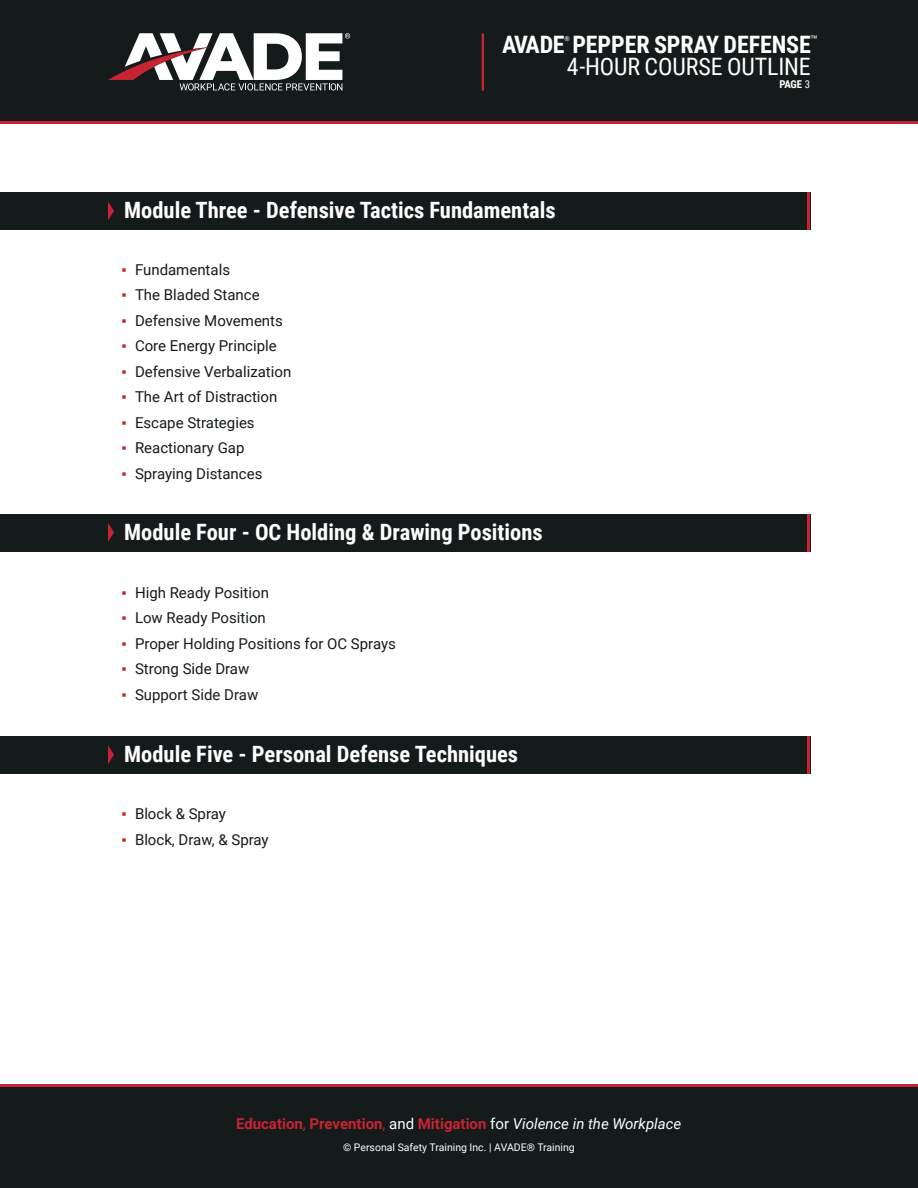
<style>
.page{position:relative;width:918px;height:1188px;background:#fff}
.page>*{position:absolute;margin:0;border:0;box-sizing:border-box;transform-origin:0 0}
.t1{font:700 24px "Roboto Condensed";letter-spacing:-.005em;color:#fff}
.t2{font:24px "Roboto Condensed";letter-spacing:-.005em;color:#fff}
.t3{font:700 22.5px "Roboto Condensed";color:#fff}
.t4{font:15px "Roboto";color:#151a1b}
.t5{font:700 15px "Roboto";color:#c72433}
.t6{font:12px "Roboto";color:#fff}
.t7{font:700 10.8px "Roboto Condensed";color:#fff}
.t8{font:10.5px "Roboto";color:#fff}
.t9{font:700 6.75px "Roboto Condensed";color:#fff}
.s1{font-family:"Arial";color:#c72433}
.s2{font-weight:400}
.s3{font-weight:400;color:#fff}
.s4{font-weight:400;font-style:italic;color:#fff}
</style>
<div class="page">
<div style="left:0;top:10px;width:918px;height:114px;background:#c72433"></div>
<div style="left:0;top:0;width:918px;height:121px;background:#151a1b"></div>
<svg style="left:108px;top:33px;width:242px;height:58px"></svg>
<hr style="left:482px;top:33px;width:2px;height:58px;background:#c72433">
<div style="left:0;top:1084px;width:918px;height:62px;background:#c72433"></div>
<div style="left:0;top:1087px;width:918px;height:101px;background:#151a1b"></div>
<div style="left:0;top:192px;width:810px;height:38px;background:#151a1b"></div>
<div style="left:0;top:514px;width:810px;height:37px;background:#151a1b"></div>
<svg style="left:108px;top:523px;width:6px;height:19px"></svg>
<div style="left:0;top:736px;width:810px;height:38px;background:#151a1b"></div>
<svg style="left:108px;top:745px;width:6px;height:19px"></svg>
<svg style="left:108px;top:201px;width:6px;height:19px"></svg>
<hr style="left:808px;top:192px;width:2px;height:38px;background:#c72433">
<hr style="left:808px;top:514px;width:2px;height:37px;background:#c72433">
<hr style="left:808px;top:736px;width:2px;height:37px;background:#c72433">
<h1 class="t1" style="left:502px;top:27px;width:310px">AVADE PEPPER SPRAY DEFENSE</h1>
<p class="t6" style="left:811px;top:31px;width:9px">™</p>
<p class="t9" style="left:565px;top:34px;width:7px">®</p>
<h1 class="t2" style="left:567px;top:50px;width:246px">4-HOUR COURSE OUTLINE</h1>
<p class="t3" style="left:124px;top:195px;width:433px">Module Three - Defensive Tactics Fundamentals</p>
<p class="t4" style="left:122px;top:259px;width:110px"><span class="s1">▪</span> Fundamentals</p>
<p class="t4" style="left:122px;top:284px;width:140px"><span class="s1">▪</span> The Bladed Stance</p>
<p class="t4" style="left:122px;top:310px;width:163px"><span class="s1">▪</span> Defensive Movements</p>
<p class="t4" style="left:122px;top:335px;width:157px"><span class="s1">▪</span> Core Energy Principle</p>
<p class="t4" style="left:122px;top:361px;width:171px"><span class="s1">▪</span> Defensive Verbalization</p>
<p class="t4" style="left:122px;top:386px;width:157px"><span class="s1">▪</span> The Art of Distraction</p>
<p class="t4" style="left:122px;top:412px;width:135px"><span class="s1">▪</span> Escape Strategies</p>
<p class="t4" style="left:122px;top:437px;width:125px"><span class="s1">▪</span> Reactionary Gap</p>
<p class="t4" style="left:122px;top:463px;width:142px"><span class="s1">▪</span> Spraying Distances</p>
<p class="t3" style="left:124px;top:516px;width:420px">Module Four - OC Holding &amp; Drawing Positions</p>
<p class="t4" style="left:122px;top:582px;width:149px"><span class="s1">▪</span> High Ready Position</p>
<p class="t4" style="left:122px;top:607px;width:146px"><span class="s1">▪</span> Low Ready Position</p>
<p class="t4" style="left:122px;top:633px;width:276px"><span class="s1">▪</span> Proper Holding Positions for OC Sprays</p>
<p class="t4" style="left:122px;top:658px;width:129px"><span class="s1">▪</span> Strong Side Draw</p>
<p class="t4" style="left:122px;top:684px;width:138px"><span class="s1">▪</span> Support Side Draw</p>
<p class="t3" style="left:124px;top:738px;width:395px">Module Five - Personal Defense Techniques</p>
<p class="t4" style="left:122px;top:803px;width:106px"><span class="s1">▪</span> Block &amp; Spray</p>
<p class="t4" style="left:122px;top:829px;width:149px"><span class="s1">▪</span> Block, Draw, &amp; Spray</p>
<p class="t7" style="left:779px;top:77px;width:32px">PAGE <span class="s2">3</span></p>
<p class="t5" style="left:236px;top:1113px;width:447px">Education<span class="s2">,</span> Prevention<span class="s2">,</span> <span class="s3">and</span> Mitigation <span class="s3">for</span> <span class="s4">Violence in the Workplace</span></p>
<p class="t8" style="left:343px;top:1139px;width:233px">© Personal Safety Training Inc. | AVADE® Training</p>
</div>
